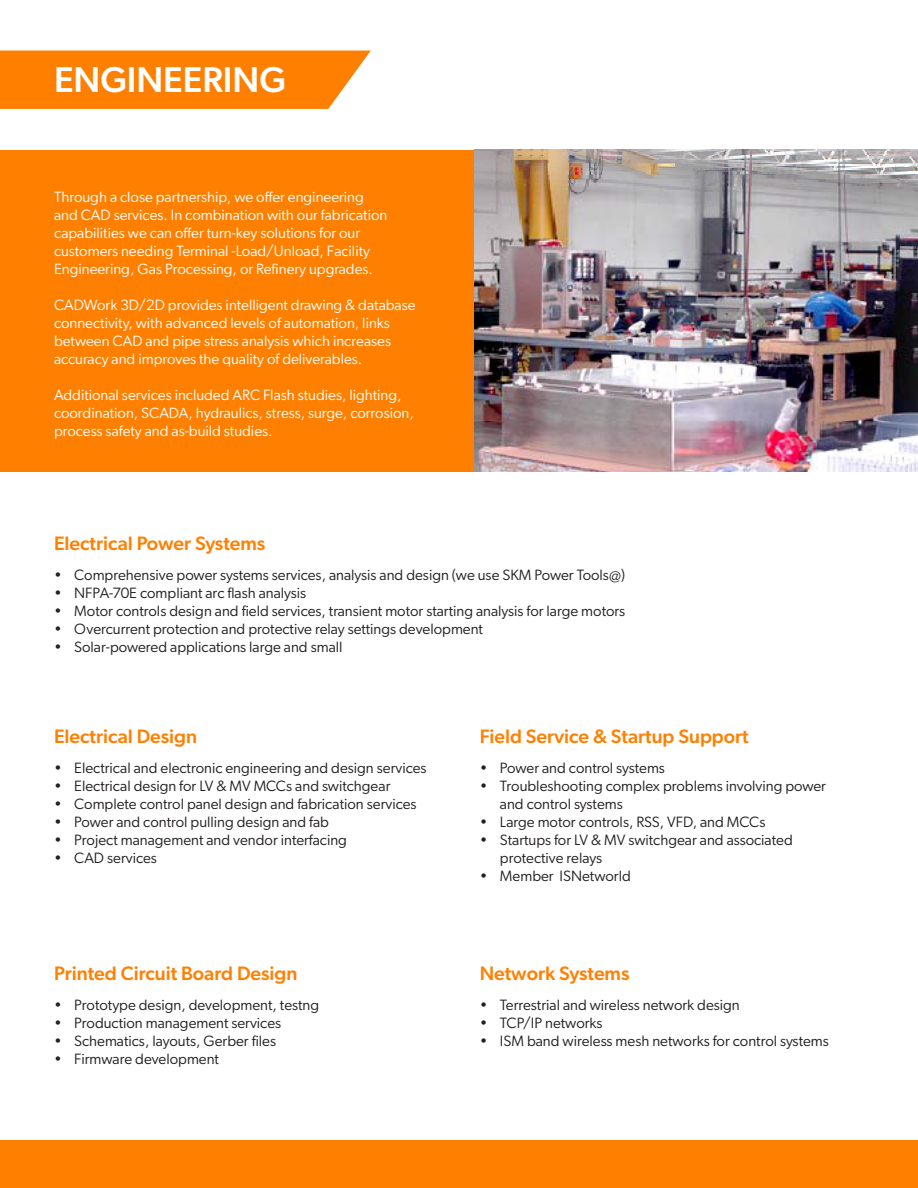
<style>
.page{position:relative;width:918px;height:1188px;background:#fff}
.page>*{position:absolute;margin:0;border:0;box-sizing:border-box;transform-origin:0 0}
.t1{font:500 36px "Gibson";color:#fff}
.t2{font:500 19.5px "Gibson";color:#ff7f00}
.t3{font:15px/18px "Gibson";color:#231f20}
.t4{font:15px/18px "Gibson";color:#fff}
</style>
<div class="page">
<div style="left:0;top:1140px;width:918px;height:48px;background:#ff7f00"></div>
<div style="left:0;top:150px;width:918px;height:321px;background:#ff7f00"></div>
<svg style="left:0;top:51px;width:371px;height:58px"></svg>
<img style="left:475px;top:150px;width:443px;height:321px">
<p class="t1" style="left:54px;top:58px;width:234px">ENGINEERING</p>
<p class="t4" style="left:54px;top:188px;width:335px">Through a close partnership, we offer engineering and CAD services. In combination with our fabrication capabilities we can offer turn-key solutions for our customers needing Terminal -Load/Unload, Facility Engineering, Gas Processing, or Refinery upgrades.</p>
<p class="t4" style="left:54px;top:296px;width:363px">CADWork 3D/2D provides intelligent drawing &amp; database connectivity, with advanced levels of automation, links between CAD and pipe stress analysis which increases accuracy and improves the quality of deliverables.</p>
<p class="t4" style="left:54px;top:386px;width:361px">Additional services included ARC Flash studies, lighting, coordination, SCADA, hydraulics, stress, surge, corrosion, process safety and as-build studies.</p>
<p class="t2" style="left:54px;top:532px;width:213px">Electrical Power Systems</p>
<p class="t3" style="left:54px;top:566px;width:573px">• Comprehensive power systems services, analysis and design (we use SKM Power Tools@)</p>
<p class="t3" style="left:54px;top:584px;width:254px">• NFPA-70E compliant arc flash analysis</p>
<p class="t3" style="left:54px;top:602px;width:573px">• Motor controls design and field services, transient motor starting analysis for large motors</p>
<p class="t3" style="left:54px;top:620px;width:431px">• Overcurrent protection and protective relay settings development</p>
<p class="t3" style="left:54px;top:638px;width:290px">• Solar-powered applications large and small</p>
<p class="t2" style="left:54px;top:724px;width:145px">Electrical Design</p>
<p class="t3" style="left:54px;top:758px;width:374px">• Electrical and electronic engineering and design services</p>
<p class="t3" style="left:54px;top:776px;width:338px">• Electrical design for LV &amp; MV MCCs and switchgear</p>
<p class="t3" style="left:54px;top:794px;width:364px">• Complete control panel design and fabrication services</p>
<p class="t3" style="left:54px;top:812px;width:276px">• Power and control pulling design and fab</p>
<p class="t3" style="left:54px;top:830px;width:295px">• Project management and vendor interfacing</p>
<p class="t3" style="left:54px;top:848px;width:104px">• CAD services</p>
<p class="t2" style="left:54px;top:961px;width:245px">Printed Circuit Board Design</p>
<p class="t3" style="left:54px;top:995px;width:267px">• Prototype design, development, testng</p>
<p class="t3" style="left:54px;top:1013px;width:229px">• Production management services</p>
<p class="t3" style="left:54px;top:1031px;width:224px">• Schematics, layouts, Gerber files</p>
<p class="t3" style="left:54px;top:1049px;width:167px">• Firmware development</p>
<p class="t2" style="left:480px;top:724px;width:271px">Field Service &amp; Startup Support</p>
<p class="t3" style="left:480px;top:758px;width:187px">• Power and control systems</p>
<p class="t3" style="left:500px;top:776px;width:328px;text-indent:-20px">• Troubleshooting complex problems involving power and control systems</p>
<p class="t3" style="left:480px;top:812px;width:287px">• Large motor controls, RSS, VFD, and MCCs</p>
<p class="t3" style="left:500px;top:830px;width:294px;text-indent:-20px">• Startups for LV &amp; MV switchgear and associated protective relays</p>
<p class="t3" style="left:480px;top:866px;width:153px">• Member ISNetworld</p>
<p class="t2" style="left:480px;top:961px;width:151px">Network Systems</p>
<p class="t3" style="left:480px;top:995px;width:262px">• Terrestrial and wireless network design</p>
<p class="t3" style="left:480px;top:1013px;width:124px">• TCP/IP networks</p>
<p class="t3" style="left:480px;top:1031px;width:351px">• ISM band wireless mesh networks for control systems</p>
</div>
